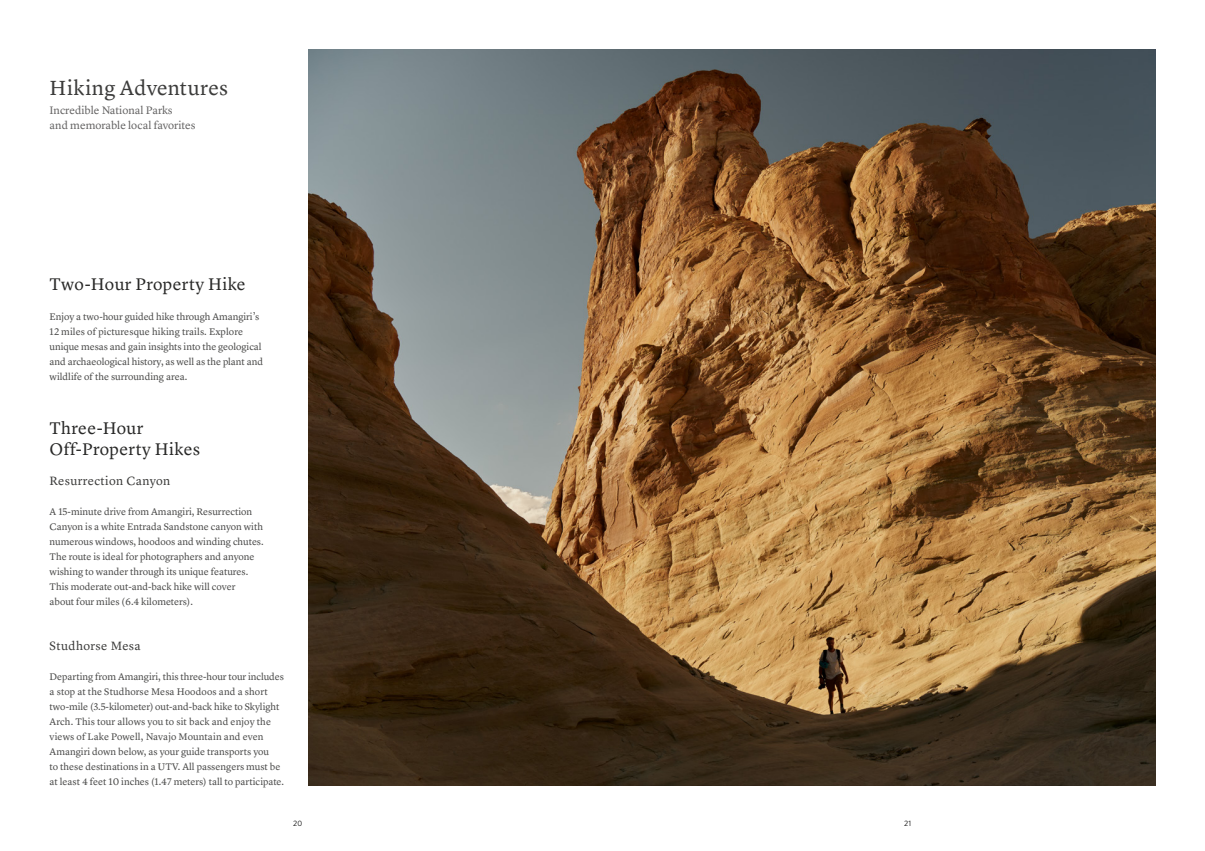
<style>
.page{position:relative;width:1205px;height:851px;background:#fff}
.page>*{position:absolute;margin:0;border:0;box-sizing:border-box;transform-origin:0 0}
.t1{font:21.25px "Lyon Text Aman Regular";letter-spacing:.02em;color:#3c3c3b}
.t2{font:17.5px/21.2px "Lyon Text Aman Regular";letter-spacing:.02em;color:#282827}
.t3{font:12.5px "Lyon Text Aman Regular";letter-spacing:.03em;color:#3c3c3b}
.t4{font:11.25px/15px "Lyon Text Aman Regular";color:#646363}
.t5{font:10px/15px "Lyon Text Aman Regular";color:#4a4a49}
.t6{font:7.75px "Whitney";color:#000}
</style>
<div class="page">
<img style="left:308px;top:50px;width:847px;height:735px">
<h1 class="t1" style="left:50px;top:71px;width:180px">Hiking Adventures</h1>
<p class="t4" style="left:50px;top:102px;width:147px">Incredible National Parks<br>and memorable local favorites</p>
<h2 class="t2" style="left:50px;top:272px;width:198px">Two-Hour Property Hike</h2>
<p class="t5" style="left:50px;top:308px;width:215px">Enjoy a two-hour guided hike through Amangiri’s 12 miles of picturesque hiking trails. Explore unique mesas and gain insights into the geological and archaeological history, as well as the plant and wildlife of the surrounding area.</p>
<h2 class="t2" style="left:50px;top:415px;width:152px">Three-Hour<br>Off-Property Hikes</h2>
<p class="t3" style="left:50px;top:471px;width:122px">Resurrection Canyon</p>
<p class="t5" style="left:50px;top:503px;width:216px">A 15-minute drive from Amangiri, Resurrection Canyon is a white Entrada Sandstone canyon with numerous windows, hoodoos and winding chutes.<br>The route is ideal for photographers and anyone wishing to wander through its unique features.<br>This moderate out-and-back hike will cover<br>about four miles (6.4 kilometers).</p>
<p class="t3" style="left:50px;top:636px;width:93px">Studhorse Mesa</p>
<p class="t5" style="left:50px;top:668px;width:236px">Departing from Amangiri, this three-hour tour includes a stop at the Studhorse Mesa Hoodoos and a short two-mile (3.5-kilometer) out-and-back hike to Skylight Arch. This tour allows you to sit back and enjoy the views of Lake Powell, Navajo Mountain and even Amangiri down below, as your guide transports you<br>to these destinations in a UTV. All passengers must be at least 4 feet 10 inches (1.47 meters) tall to participate.</p>
<p class="t6" style="left:293px;top:817px;width:11px">20</p>
<p class="t6" style="left:904px;top:817px;width:9px">21</p>
</div>
